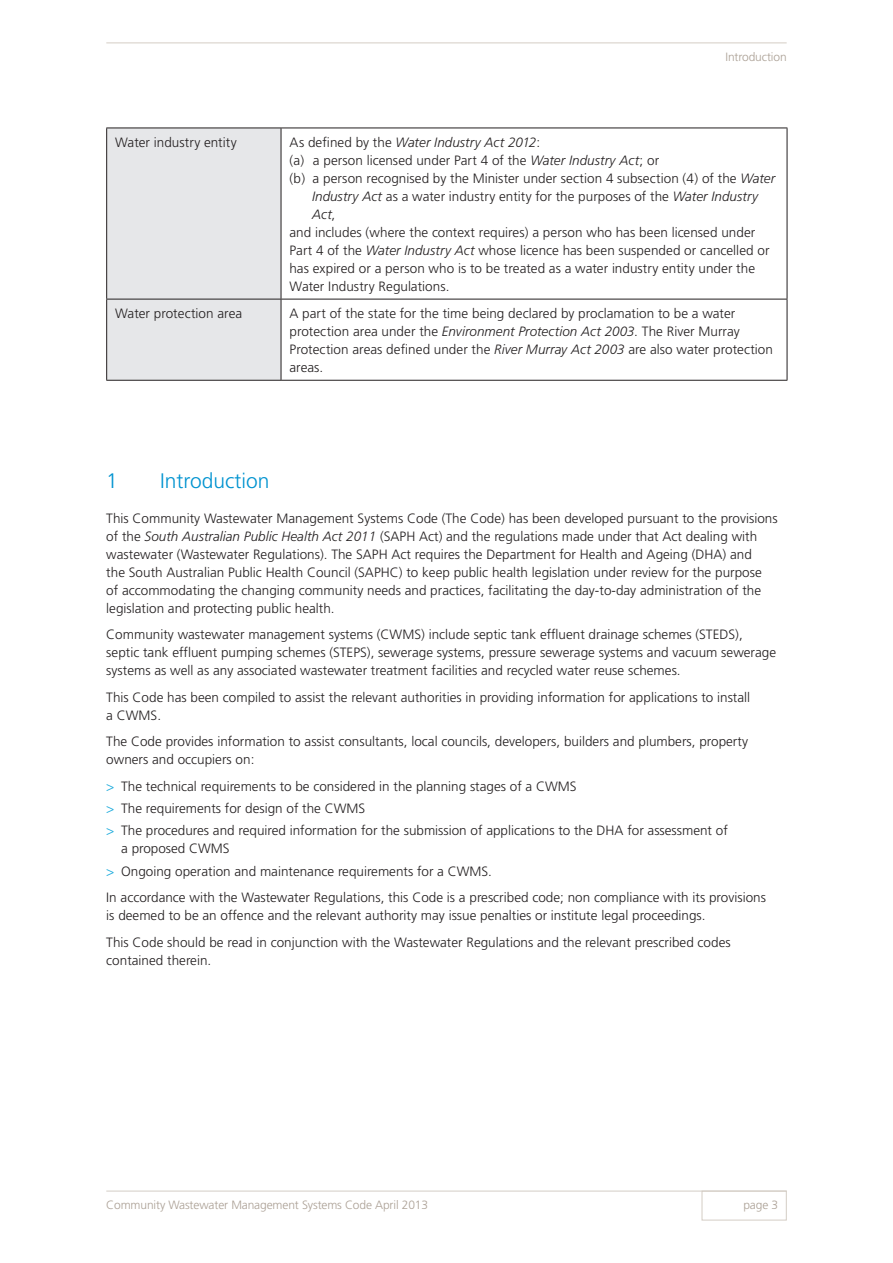
<style>
.page{position:relative;width:893px;height:1263px;background:#fff}
.page>*{position:absolute;margin:0;border:0;box-sizing:border-box;transform-origin:0 0}
.Subhead_1_before_bod{font:300 21px "Frutiger";color:#0093d0}
.Body_Copy{font:300 13.5px/18px "Frutiger";color:#231f20}
.table_copy_9_12{font:300 13.5px/18px "Frutiger";letter-spacing:.005em;color:#231f20}
.table_copy_9_12-2{font:italic 300 13.5px "Frutiger";color:#231f20}
.t1{font:300 12px "Frutiger";letter-spacing:-.01em;color:#aba095}
.s1{font-style:normal}
.s2{font-style:italic}
.s3{color:#1baadc}
</style>
<div class="page">
<div style="left:107px;top:129px;width:174px;height:251px;background:#e6e7e9"></div>
<hr style="left:281px;top:128px;width:506px;height:1px;background:#231f20">
<hr style="left:787px;top:128px;width:1px;height:171px;background:#231f20">
<hr style="left:281px;top:299px;width:506px;height:1px;background:#231f20">
<hr style="left:787px;top:299px;width:1px;height:81px;background:#231f20">
<hr style="left:281px;top:380px;width:506px;height:1px;background:#231f20">
<hr style="left:106px;top:128px;width:175px;height:1px;background:#231f20">
<hr style="left:106px;top:128px;width:1px;height:171px;background:#231f20">
<hr style="left:281px;top:128px;width:1px;height:171px;background:#231f20">
<hr style="left:106px;top:299px;width:175px;height:1px;background:#231f20">
<hr style="left:106px;top:299px;width:1px;height:81px;background:#231f20">
<hr style="left:281px;top:299px;width:1px;height:81px;background:#231f20">
<hr style="left:106px;top:380px;width:175px;height:1px;background:#231f20">
<div style="left:702px;top:1191px;width:85px;height:29px;border:1px solid #d4cdc5"></div>
<hr style="left:106px;top:1191px;width:681px;height:1px;background:#d4cdc5">
<hr style="left:106px;top:43px;width:681px;height:1px;background:#d4cdc5">
<p class="t1" style="left:725px;top:50px;width:63px">Introduction</p>
<p class="table_copy_9_12" style="left:115px;top:133px;width:123px">Water industry entity</p>
<p class="table_copy_9_12-2" style="left:290px;top:134px;width:252px"><span class="s1">As defined by the</span> Water Industry Act 2012<span class="s1">:</span></p>
<p class="table_copy_9_12" style="left:290px;top:151px;width:371px">(a) a person licensed under Part 4 of the <span class="s2">Water Industry Act</span>; or</p>
<p class="table_copy_9_12" style="left:290px;top:169px;width:487px">(b) a person recognised by the Minister under section 4 subsection (4) of the <span class="s2">Water</span></p>
<p class="table_copy_9_12" style="left:312px;top:187px;width:447px"><span class="s2">Industry Act</span> as a water industry entity for the purposes of the <span class="s2">Water Industry</span></p>
<p class="table_copy_9_12-2" style="left:312px;top:206px;width:25px">Act<span class="s1">,</span></p>
<p class="table_copy_9_12" style="left:290px;top:223px;width:481px">and includes (where the context requires) a person who has been licensed under Part 4 of the <span class="s2">Water Industry Act</span> whose licence has been suspended or cancelled or has expired or a person who is to be treated as a water industry entity under the Water Industry Regulations.</p>
<p class="table_copy_9_12" style="left:115px;top:304px;width:129px">Water protection area</p>
<p class="table_copy_9_12" style="left:290px;top:304px;width:485px">A part of the state for the time being declared by proclamation to be a water protection area under the <span class="s2">Environment Protection Act 2003</span>. The River Murray Protection areas defined under the <span class="s2">River Murray Act 2003</span> are also water protection areas.</p>
<p class="Subhead_1_before_bod" style="left:106px;top:469px;width:13px">1</p>
<p class="Subhead_1_before_bod" style="left:160px;top:469px;width:111px">Introduction</p>
<p class="Body_Copy" style="left:106px;top:509px;width:673px">This Community Wastewater Management Systems Code (The Code) has been developed pursuant to the provisions of the <span class="s2">South Australian Public Health Act 2011</span> (SAPH Act) and the regulations made under that Act dealing with wastewater (Wastewater Regulations). The SAPH Act requires the Department for Health and Ageing (DHA) and<br>the South Australian Public Health Council (SAPHC) to keep public health legislation under review for the purpose<br>of accommodating the changing community needs and practices, facilitating the day-to-day administration of the legislation and protecting public health.</p>
<p class="Body_Copy" style="left:106px;top:626px;width:671px">Community wastewater management systems (CWMS) include septic tank effluent drainage schemes (STEDS), septic tank effluent pumping schemes (STEPS), sewerage systems, pressure sewerage systems and vacuum sewerage systems as well as any associated wastewater treatment facilities and recycled water reuse schemes.</p>
<p class="Body_Copy" style="left:106px;top:688px;width:645px">This Code has been compiled to assist the relevant authorities in providing information for applications to install a CWMS.</p>
<p class="Body_Copy" style="left:106px;top:733px;width:643px">The Code provides information to assist consultants, local councils, developers, builders and plumbers, property owners and occupiers on:</p>
<p class="Body_Copy" style="left:106px;top:777px;width:472px"><span class="s3">&gt;</span> The technical requirements to be considered in the planning stages of a CWMS</p>
<p class="Body_Copy" style="left:106px;top:800px;width:260px"><span class="s3">&gt;</span> The requirements for design of the CWMS</p>
<p class="Body_Copy" style="left:121px;top:822px;width:608px;text-indent:-15px"><span class="s3">&gt;</span> The procedures and required information for the submission of applications to the DHA for assessment of a proposed CWMS</p>
<p class="Body_Copy" style="left:106px;top:862px;width:387px"><span class="s3">&gt;</span> Ongoing operation and maintenance requirements for a CWMS.</p>
<p class="Body_Copy" style="left:106px;top:889px;width:661px">In accordance with the Wastewater Regulations, this Code is a prescribed code; non compliance with its provisions is deemed to be an offence and the relevant authority may issue penalties or institute legal proceedings.</p>
<p class="Body_Copy" style="left:106px;top:933px;width:626px">This Code should be read in conjunction with the Wastewater Regulations and the relevant prescribed codes contained therein.</p>
<p class="t1" style="left:106px;top:1198px;width:323px">Community Wastewater Management Systems Code April 2013</p>
<p class="t1" style="left:743px;top:1198px;width:36px">page 3</p>
</div>
